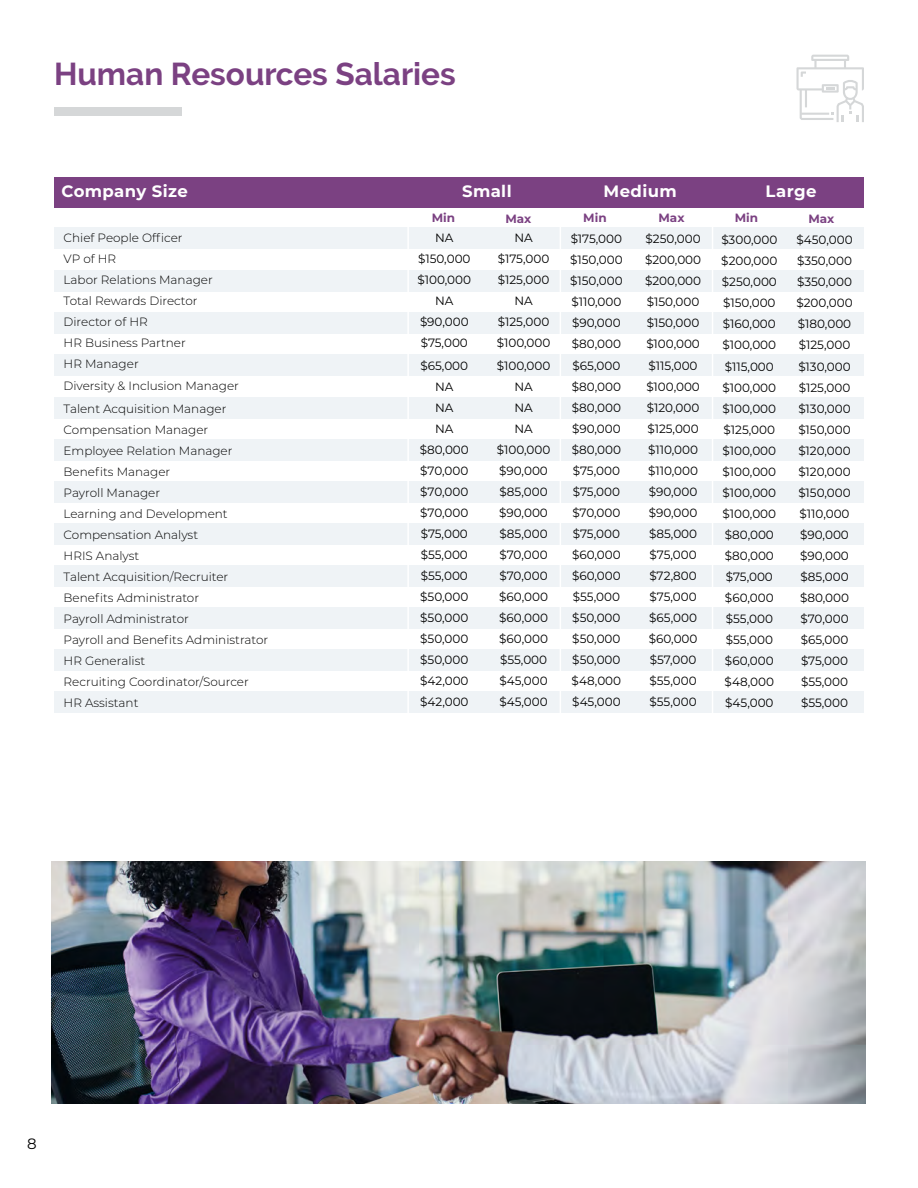
<style>
.page{position:relative;width:918px;height:1188px;background:#fff}
.page>*{position:absolute;margin:0;border:0;box-sizing:border-box;transform-origin:0 0}
.t1{font:700 31.5px "Raleway";color:#7b4182}
.t2{font:700 16.5px "Montserrat";letter-spacing:.025em;color:#fff}
.t3{font:15px "Montserrat";color:#000}
.t4{font:12px/21px "Montserrat";color:#000}
.t5{font:300 12px/21px "Montserrat";color:#000}
.t6{font:700 12px "Montserrat";color:#7b4182}
</style>
<div class="page">
<div style="left:54px;top:107px;width:128px;height:9px;background:#d5d7d8"></div>
<div style="left:54px;top:177px;width:810px;height:31px;background:#7b4182"></div>
<div style="left:54px;top:228px;width:810px;height:21px;background:#eff3f6"></div>
<div style="left:54px;top:482px;width:810px;height:21px;background:#eff3f6"></div>
<div style="left:54px;top:355px;width:810px;height:21px;background:#eff3f6"></div>
<div style="left:54px;top:608px;width:810px;height:21px;background:#eff3f6"></div>
<div style="left:54px;top:270px;width:810px;height:21px;background:#eff3f6"></div>
<div style="left:54px;top:524px;width:810px;height:21px;background:#eff3f6"></div>
<div style="left:54px;top:397px;width:810px;height:21px;background:#eff3f6"></div>
<div style="left:54px;top:650px;width:810px;height:21px;background:#eff3f6"></div>
<div style="left:54px;top:312px;width:810px;height:21px;background:#eff3f6"></div>
<div style="left:54px;top:566px;width:810px;height:21px;background:#eff3f6"></div>
<div style="left:54px;top:439px;width:810px;height:21px;background:#eff3f6"></div>
<div style="left:54px;top:692px;width:810px;height:21px;background:#eff3f6"></div>
<hr style="left:407px;top:214px;width:2px;height:925px;background:#fff">
<hr style="left:560px;top:220px;width:1px;height:631px;background:#fff">
<hr style="left:712px;top:220px;width:1px;height:631px;background:#fff">
<svg style="left:796px;top:55px;width:68px;height:67px"></svg>
<img style="left:52px;top:862px;width:814px;height:242px">
<h1 class="t1" style="left:54px;top:55px;width:403px">Human Resources Salaries</h1>
<h2 class="t2" style="left:61px;top:179px;width:128px">Company Size</h2>
<h2 class="t2" style="left:462px;top:179px;width:51px">Small</h2>
<h2 class="t2" style="left:604px;top:179px;width:75px">Medium</h2>
<h2 class="t2" style="left:766px;top:179px;width:52px">Large</h2>
<p class="t6" style="left:432px;top:209px;width:25px">Min</p>
<p class="t6" style="left:505px;top:210px;width:28px">Max</p>
<p class="t6" style="left:583px;top:209px;width:25px">Min</p>
<p class="t6" style="left:659px;top:209px;width:28px">Max</p>
<p class="t6" style="left:735px;top:209px;width:25px">Min</p>
<p class="t6" style="left:808px;top:210px;width:28px">Max</p>
<p class="t5" style="left:64px;top:227px;width:151px">Chief People Officer<br>VP of HR<br>Labor Relations Manager<br>Total Rewards Director<br>Director of HR<br>HR Business Partner<br>HR Manager</p>
<p class="t5" style="left:64px;top:375px;width:177px;line-height:22.5px">Diversity &amp; Inclusion Manager<br>Talent Acquisition Manager</p>
<p class="t5" style="left:64px;top:419px;width:206px">Compensation Manager<br>Employee Relation Manager<br>Benefits Manager<br>Payroll Manager<br>Learning and Development<br>Compensation Analyst<br>HRIS Analyst<br>Talent Acquisition/Recruiter<br>Benefits Administrator<br>Payroll Administrator<br>Payroll and Benefits Administrator<br>HR Generalist<br>Recruiting Coordinator/Sourcer<br>HR Assistant</p>
<p class="t4" style="left:570px;top:228px;width:54px">$175,000 $150,000 $150,000 $110,000 $90,000 $80,000</p>
<p class="t4" style="left:572px;top:355px;width:51px;text-align:justify">$65,000 $80,000 $80,000 $90,000 $80,000 $75,000 $75,000 $70,000 $75,000 $60,000 $60,000 $55,000 $50,000 $50,000 $50,000 $48,000 $45,000</p>
<p class="t4" style="left:645px;top:228px;width:58px">$250,000 $200,000 $200,000 $150,000 $150,000 $100,000</p>
<p class="t4" style="left:646px;top:355px;width:55px">$115,000 $100,000 $120,000 $125,000 $110,000 $110,000 $90,000 $90,000 $85,000 $75,000 $72,800 $75,000 $65,000 $60,000 $57,000 $55,000 $55,000</p>
<p class="t4" style="left:418px;top:227px;width:55px;text-align:center">NA $150,000 $100,000<br>NA $90,000 $75,000</p>
<p class="t4" style="left:420px;top:355px;width:51px;text-align:center">$65,000<br>NA<br>NA<br>NA $80,000 $70,000 $70,000 $70,000 $75,000 $55,000 $55,000 $50,000 $50,000 $50,000 $50,000 $42,000 $42,000</p>
<p class="t4" style="left:497px;top:227px;width:55px;text-align:center">NA $175,000 $125,000<br>NA $125,000 $100,000</p>
<p class="t4" style="left:497px;top:355px;width:55px;text-align:center">$100,000<br>NA<br>NA<br>NA $100,000 $90,000 $85,000 $90,000 $85,000 $70,000 $70,000 $60,000 $60,000 $60,000 $55,000 $45,000 $45,000</p>
<p class="t4" style="left:721px;top:228px;width:58px">$300,000 $200,000 $250,000 $150,000 $160,000 $100,000</p>
<p class="t4" style="left:723px;top:356px;width:55px">$115,000 $100,000 $100,000 $125,000 $100,000 $100,000 $100,000 $100,000 $80,000 $80,000 $75,000 $60,000 $55,000 $55,000 $60,000 $48,000 $45,000</p>
<p class="t4" style="left:796px;top:228px;width:58px">$450,000 $350,000 $350,000 $200,000 $180,000 $125,000</p>
<p class="t4" style="left:798px;top:356px;width:54px">$130,000 $125,000 $130,000 $150,000 $120,000 $120,000 $150,000 $110,000 $90,000 $90,000 $85,000 $80,000 $70,000 $65,000 $75,000 $55,000 $55,000</p>
<p class="t3" style="left:27px;top:1133px;width:11px">8</p>
</div>
